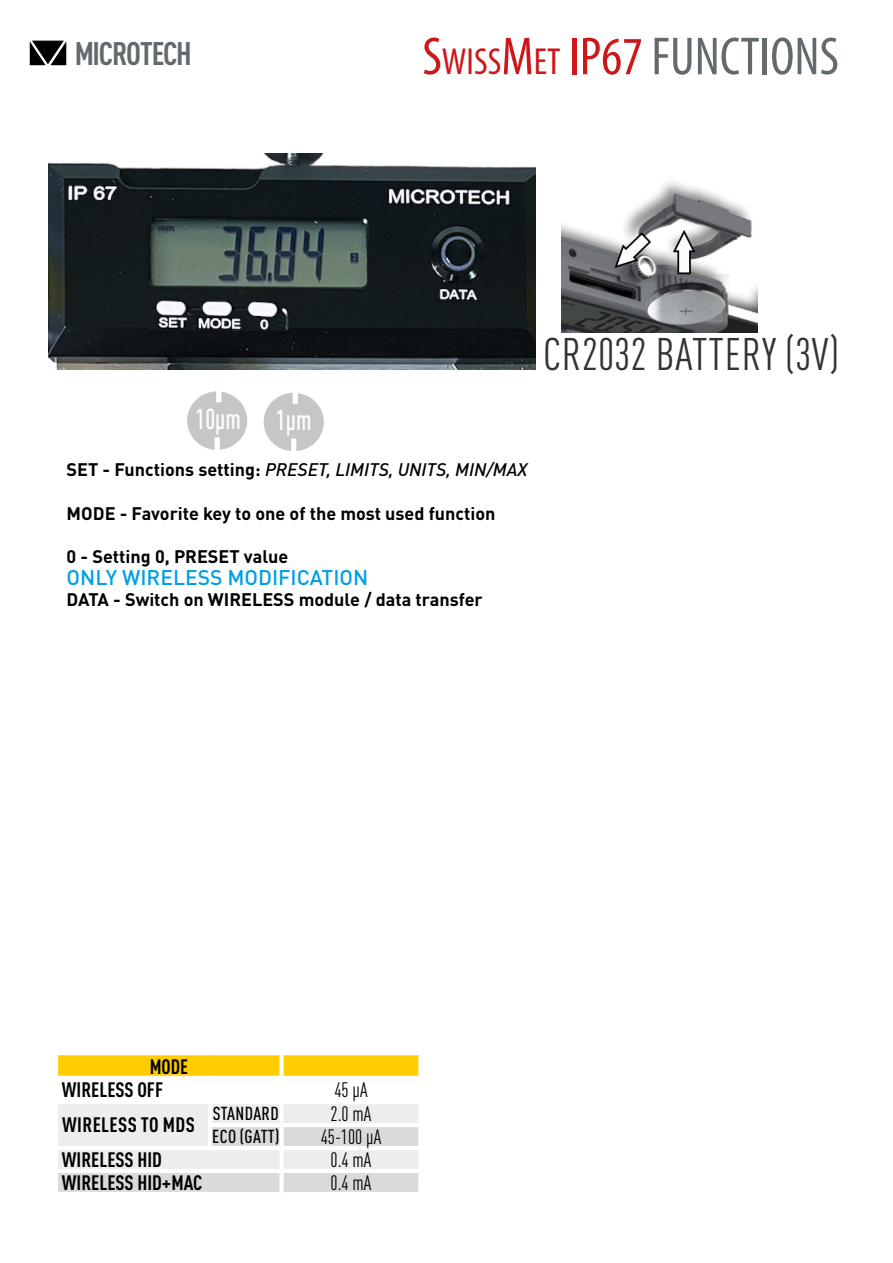
<style>
.page{position:relative;width:893px;height:1263px;background:#fff}
.page>*{position:absolute;margin:0;border:0;box-sizing:border-box;transform-origin:0 0}
.t1{font:condensed 54px "Myriad Pro";color:#626a6e}
.t2{font:condensed 45px "DIN Pro";letter-spacing:.015em;color:#333}
.t3{font:700 condensed 32.25px "DIN Pro";letter-spacing:-.04em;color:#626a6e}
.t4{font:500 condensed 28.35px "DIN Pro";color:#fff;scale:.91 1}
.t5{font:500 21px "DIN Pro";color:#009fe3}
.t6{font:condensed 20.7px "DIN Pro";color:#000;scale:.96 1}
.t7{font:700 condensed 20.7px "DIN Pro";color:#000}
.t8{font:700 condensed 20.7px/23.7px "DIN Pro";color:#000;scale:.96 1}
.t9{font:700 condensed 20.7px "DIN Pro";letter-spacing:.02em;color:#000}
.t10{font:500 condensed 18.6px "DIN Pro";letter-spacing:.02em;color:#000}
.t11{font:700 18px "DIN Pro";color:#000}
.t12{font:italic 500 18px "DIN Pro";color:#000}
.s1{color:#cd1719}
.s2{font-size:37.8px;color:#cd1719}
.s3{font-weight:700;font-style:normal}
</style>
<div class="page">
<svg style="left:30px;top:41px;width:36px;height:24px"></svg>
<img style="left:48px;top:154px;width:488px;height:216px">
<svg style="left:58px;top:1055px;width:360px;height:21px;background:#ffcd06"></svg>
<svg style="left:58px;top:1104px;width:360px;height:88px;background:#e5e5e5"></svg>
<div style="left:279px;top:1055px;width:5px;height:21px;background:#fff"></div>
<svg style="left:418px;top:1055px;width:3px;height:21px"></svg>
<hr style="left:208px;top:1104px;width:4px;height:19px;background:#fff">
<hr style="left:208px;top:1127px;width:4px;height:19px;background:#fff">
<hr style="left:208px;top:1123px;width:74px;height:4px;background:#fff">
<hr style="left:210px;top:1146px;width:72px;height:4px;background:#fff">
<div style="left:279px;top:1104px;width:5px;height:19px;background:#fff"></div>
<div style="left:279px;top:1127px;width:5px;height:19px;background:#fff"></div>
<div style="left:279px;top:1150px;width:5px;height:19px;background:#fff"></div>
<div style="left:279px;top:1173px;width:5px;height:19px;background:#fff"></div>
<hr style="left:282px;top:1123px;width:140px;height:4px;background:#fff">
<hr style="left:282px;top:1146px;width:140px;height:4px;background:#fff">
<hr style="left:282px;top:1169px;width:140px;height:4px;background:#fff">
<svg style="left:418px;top:1127px;width:1px;height:19px"></svg>
<svg style="left:418px;top:1173px;width:1px;height:19px"></svg>
<hr style="left:54px;top:1146px;width:156px;height:4px;background:#fff">
<hr style="left:54px;top:1169px;width:156px;height:4px;background:#fff">
<hr style="left:210px;top:1169px;width:72px;height:4px;background:#fff">
<div style="left:264px;top:393px;width:60px;height:58px;background:#c6c6c6;border-radius:50%"></div>
<div style="left:293px;top:383px;width:5px;height:21px;border:4px solid #fff"></div>
<div style="left:291px;top:439px;width:5px;height:20px;border:4px solid #fff"></div>
<div style="left:187px;top:391px;width:60px;height:59px;background:#c6c6c6;border-radius:50%"></div>
<div style="left:216px;top:382px;width:5px;height:20px;border:4px solid #fff"></div>
<div style="left:215px;top:437px;width:5px;height:21px;border:4px solid #fff"></div>
<img style="left:561px;top:182px;width:196px;height:151px">
<h3 class="t3" style="left:75px;top:29px;width:119px">MICROTECH</h3>
<h1 class="t1" style="left:422px;top:24px;width:418px"><span class="s1">S</span><span class="s2">WISS</span><span class="s1">M</span><span class="s2">ET</span> <span class="s1">IP67</span> FUNCTIONS</h1>
<h3 class="t4" style="left:196px;top:398px;width:129px">10μm 1μm</h3>
<p class="t12" style="left:67px;top:455px;width:462px"><span class="s3">SET - Functions setting:</span> PRESET, LIMITS, UNITS, MIN/MAX</p>
<p class="t11" style="left:67px;top:498px;width:430px">MODE - Favorite key to one of the most used function</p>
<p class="t11" style="left:67px;top:541px;width:223px">0 - Setting 0, PRESET value</p>
<p class="t11" style="left:67px;top:584px;width:418px">DATA - Switch on WIRELESS module / data transfer</p>
<p class="t5" style="left:67px;top:560px;width:303px">ONLY WIRELESS MODIFICATION</p>
<h2 class="t2" style="left:543px;top:322px;width:297px">CR2032 BATTERY (3V)</h2>
<p class="t8" style="left:62px;top:1052px;width:133px;text-indent:88px">MODE<br>WIRELESS OFF</p>
<p class="t9" style="left:62px;top:1109px;width:134px">WIRELESS TO MDS</p>
<p class="t6" style="left:334px;top:1075px;width:36px">45 μA</p>
<p class="t10" style="left:213px;top:1100px;width:68px">STANDARD</p>
<p class="t6" style="left:331px;top:1099px;width:44px">2.0 mA</p>
<p class="t10" style="left:212px;top:1123px;width:69px">ECO (GATT)</p>
<p class="t6" style="left:321px;top:1122px;width:65px">45-100 μA</p>
<p class="t7" style="left:62px;top:1144px;width:102px">WIRELESS HID</p>
<p class="t6" style="left:331px;top:1145px;width:44px">0.4 mA</p>
<p class="t7" style="left:62px;top:1167px;width:142px">WIRELESS HID+MAC</p>
<p class="t6" style="left:331px;top:1167px;width:44px">0.4 mA</p>
</div>
